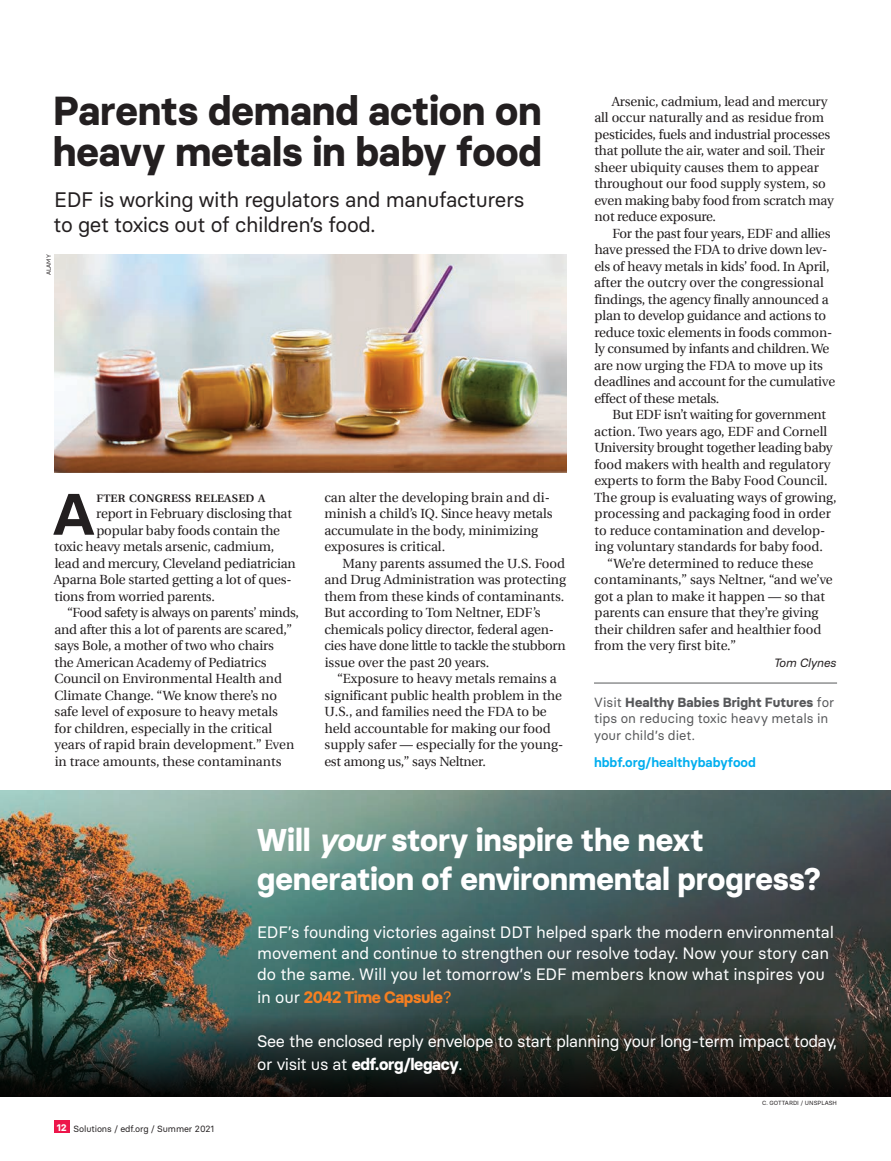
<style>
.page{position:relative;width:891px;height:1161px;background:#fff}
.page>*{position:absolute;margin:0;border:0;box-sizing:border-box;transform-origin:0 0}
.t1{font:600 58.35px "Basier Circle";color:#231f20;scale:1.05 1}
.t2{font:700 40.5px/41.2px "Basier Circle";letter-spacing:-.005em;color:#231f20}
.t3{font:700 31.5px/39px "Basier Circle";color:#fff}
.t4{font:21px/24.8px "Basier Circle";letter-spacing:-.02em;color:#231f20}
.t5{font:16.5px/21px "Basier Circle";letter-spacing:-.015em;color:#fff}
.t6{font:700 16.5px "Basier Circle";letter-spacing:-.025em;color:#f57f21}
.t7{font:13.35px/16.5px "Utopia";letter-spacing:-.005em;color:#231f20}
.t8{font:13.35px/16.5px "Basier Circle";letter-spacing:.005em;color:#57585a}
.t9{font:13.35px "Utopia";letter-spacing:-.025em;color:#231f20}
.t10{font:600 13.35px "Basier Circle";color:#00aeef}
.t11{font:italic 12px "Basier Circle";letter-spacing:-.02em;color:#231f20}
.t12{font:600 10.8px "Utopia";letter-spacing:.015em;color:#231f20;scale:1.05 1}
.t13{font:9px "Basier Circle";letter-spacing:-.01em;color:#231f20}
.t14{font:6px "Basier Circle";color:#231f20}
.s1{font-weight:700}
.s2{font-style:italic}
.s3{font-weight:400;color:#fff}
.s4{font-weight:400}
.s5{font-weight:700;font-size:9.6px;color:#fff}
</style>
<div class="page">
<img style="left:0;top:790px;width:891px;height:225px">
<img style="left:54px;top:254px;width:513px;height:218px">
<hr style="left:594px;top:683px;width:243px;height:1px;background:#57585a">
<svg style="left:0;top:1015px;width:891px;height:81px;background:#202824"></svg>
<div style="left:54px;top:1120px;width:15px;height:13px;background:#ed164b"></div>
<h2 class="t2" style="left:53px;top:90px;width:490px">Parents demand action on heavy metals in baby food</h2>
<h3 class="t4" style="left:54px;top:187px;width:473px">EDF is working with regulators and manufacturers to get toxics out of children’s food.</h3>
<p class="t14" style="left:45px;top:275px;width:22px;rotate:-90deg">ALAMY</p>
<h1 class="t1" style="left:52px;top:478px;width:42px">A</h1>
<p class="t12" style="left:97px;top:492px;width:162px">FTER CONGRESS RELEASED A</p>
<p class="t7" style="left:96px;top:506px;width:197px">report in February disclosing that</p>
<p class="t7" style="left:96px;top:522px;width:185px">popular baby foods contain the</p>
<p class="t7" style="left:55px;top:539px;width:221px">toxic heavy metals arsenic, cadmium,</p>
<p class="t7" style="left:55px;top:555px;width:243px">lead and mercury, Cleveland pediatrician</p>
<p class="t7" style="left:54px;top:572px;width:239px">Aparna Bole started getting a lot of ques-</p>
<p class="t7" style="left:55px;top:588px;width:162px">tions from worried parents.</p>
<p class="t9" style="left:67px;top:605px;width:233px">“Food safety is always on parents’ minds,</p>
<p class="t7" style="left:54px;top:621px;width:239px">and after this a lot of parents are scared,”</p>
<p class="t7" style="left:55px;top:638px;width:221px">says Bole, a mother of two who chairs</p>
<p class="t7" style="left:55px;top:654px;width:214px">the American Academy of Pediatrics</p>
<p class="t7" style="left:55px;top:671px;width:229px">Council on Environmental Health and</p>
<p class="t7" style="left:55px;top:687px;width:224px">Climate Change. “We know there’s no</p>
<p class="t7" style="left:55px;top:704px;width:225px">safe level of exposure to heavy metals</p>
<p class="t7" style="left:55px;top:720px;width:219px">for children, especially in the critical</p>
<p class="t7" style="left:54px;top:737px;width:241px">years of rapid brain development.” Even</p>
<p class="t7" style="left:55px;top:753px;width:228px">in trace amounts, these contaminants</p>
<p class="t7" style="left:324px;top:489px;width:230px">can alter the developing brain and di&shy;minish a child’s IQ. Since heavy metals accumulate in the body, minimizing exposures is critical.</p>
<p class="t7" style="left:324px;top:555px;width:243px;text-indent:18px">Many parents assumed the U.S. Food and Drug Administration was protecting them from these kinds of contaminants.<br>But according to Tom Neltner, EDF’s chemicals policy director, federal agen&shy;cies have done little to tackle the stubborn issue over the past 20 years.</p>
<p class="t7" style="left:324px;top:671px;width:240px;text-indent:13px">“Exposure to heavy metals remains a significant public health problem in the U.S., and families need the FDA to be held accountable for making our food supply safer — especially for the young&shy;est among us,” says Neltner.</p>
<p class="t7" style="left:594px;top:93px;width:241px;text-indent:17px">Arsenic, cadmium, lead and mercury all occur naturally and as residue from pesticides, fuels and industrial processes that pollute the air, water and soil. Their sheer ubiquity causes them to appear throughout our food supply system, so even making baby food from scratch may not reduce exposure.</p>
<p class="t7" style="left:594px;top:225px;width:242px;text-indent:18px">For the past four years, EDF and allies have pressed the FDA to drive down lev&shy;els of heavy metals in kids’ food. In April, after the outcry over the congressional findings, the agency finally announced a plan to develop guidance and actions to reduce toxic elements in foods common&shy;ly consumed by infants and children. We are now urging the FDA to move up its deadlines and account for the cumulative effect of these metals.</p>
<p class="t7" style="left:613px;top:407px;width:215px">But EDF isn’t waiting for government</p>
<p class="t7" style="left:594px;top:423px;width:234px">action. Two years ago, EDF and Cornell</p>
<p class="t7" style="left:594px;top:440px;width:240px">University brought together leading baby</p>
<p class="t7" style="left:595px;top:456px;width:237px">food makers with health and regulatory</p>
<p class="t7" style="left:594px;top:473px;width:235px">experts to form the Baby Food Council.</p>
<p class="t7" style="left:594px;top:489px;width:244px">The group is evaluating ways of growing,</p>
<p class="t7" style="left:595px;top:506px;width:238px">processing and packaging food in order</p>
<p class="t7" style="left:595px;top:522px;width:232px">to reduce contamination and develop-</p>
<p class="t7" style="left:595px;top:539px;width:230px">ing voluntary standards for baby food.</p>
<p class="t7" style="left:607px;top:555px;width:208px">“We’re determined to reduce these</p>
<p class="t7" style="left:594px;top:572px;width:240px">contaminants,” says Neltner, “and we’ve</p>
<p class="t7" style="left:594px;top:588px;width:232px">got a plan to make it happen — so that</p>
<p class="t7" style="left:595px;top:605px;width:225px">parents can ensure that they’re giving</p>
<p class="t7" style="left:595px;top:621px;width:228px">their children safer and healthier food</p>
<p class="t7" style="left:595px;top:638px;width:143px">from the very first bite.”</p>
<p class="t11" style="left:773px;top:655px;width:64px">Tom Clynes</p>
<p class="t8" style="left:594px;top:694px;width:242px">Visit <span class="s1">Healthy Babies Bright Futures</span> for tips on reducing toxic heavy metals in your child’s diet.</p>
<p class="t10" style="left:594px;top:754px;width:163px">hbbf.org/healthybabyfood</p>
<h3 class="t3" style="left:257px;top:820px;width:565px">Will <span class="s2">your</span> story inspire the next generation of environmental progress?</h3>
<p class="t5" style="left:257px;top:922px;width:578px">EDF’s founding victories against DDT helped spark the modern environmental movement and continue to strengthen our resolve today. Now your story can do the same. Will you let tomorrow’s EDF members know what inspires you</p>
<p class="t6" style="left:257px;top:987px;width:196px"><span class="s3">in our</span> 2042 Time Capsule<span class="s4">?</span></p>
<p class="t5" style="left:257px;top:1030px;width:581px;line-height:22.5px">See the enclosed reply envelope to start planning your long-term impact today, or visit us at <span class="s1">edf.org/legacy</span>.</p>
<p class="t13" style="left:57px;top:1123px;width:159px"><span class="s5">12</span> Solutions / edf.org / Summer 2021</p>
<p class="t14" style="left:762px;top:1099px;width:76px">C. GOTTARDI / UNSPLASH</p>
</div>
